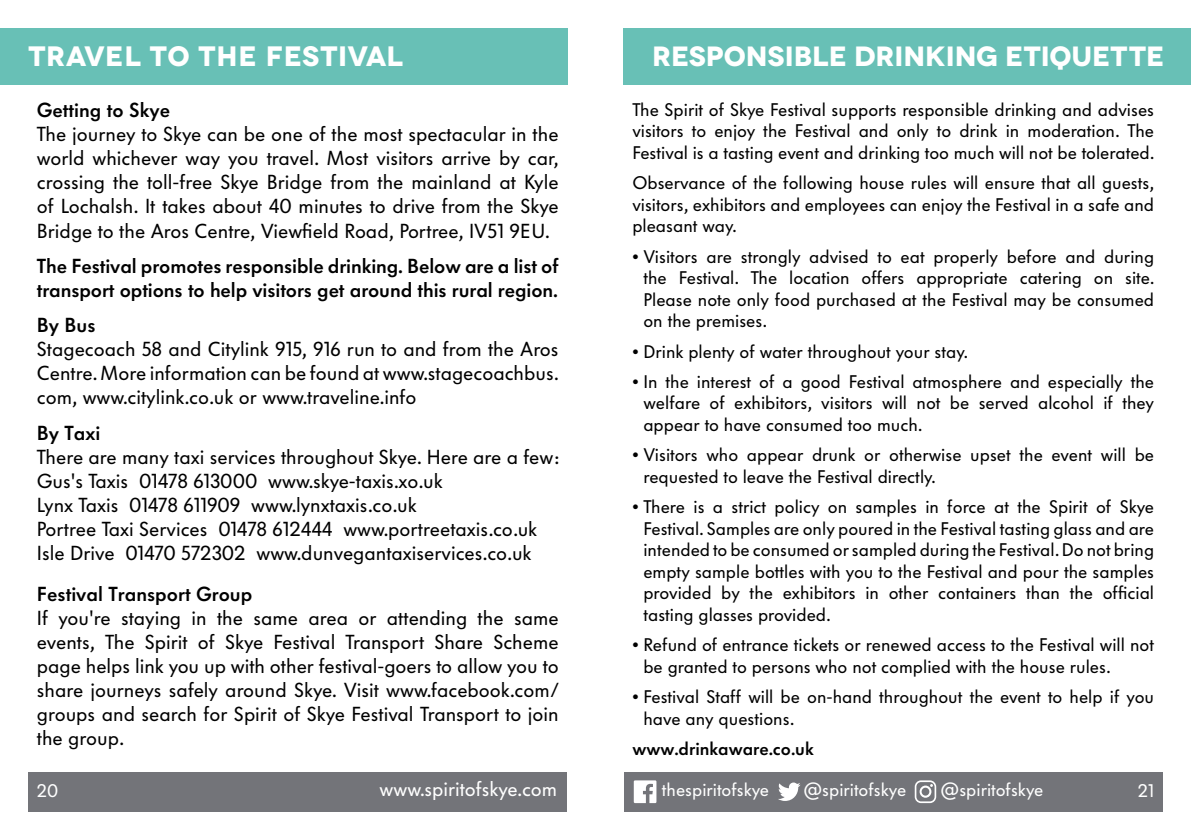
<style>
.page{position:relative;width:1191px;height:840px;background:#fff}
.page>*{position:absolute;margin:0;border:0;box-sizing:border-box;transform-origin:0 0}
.t1{font:700 28px "Novecentowide";letter-spacing:.03em;color:#fff}
.t2{font:700 27.8px "Novecentowide";color:#fff}
.t3{font:20px/24px "VW Headline";color:#000;text-align:justify}
.t4{font:600 20px/24px "VW Headline";letter-spacing:-.005em;color:#000}
.t5{font:20px "VW Headline";color:#fff}
.t6{font:18px/21.6px "VW Headline";color:#000;text-align:justify}
.t7{font:18px "VW Headline";color:#fff}
.t8{font:600 18px "VW Headline";color:#000}
</style>
<div class="page">
<div style="left:624px;top:771px;width:538px;height:40px;background:#737479"></div>
<div style="left:28px;top:771px;width:539px;height:40px;background:#737479"></div>
<svg style="left:634px;top:780px;width:22px;height:22px"></svg>
<svg style="left:778px;top:782px;width:22px;height:18px"></svg>
<svg style="left:914px;top:780px;width:22px;height:22px"></svg>
<div style="left:624px;top:28px;width:567px;height:57px;background:#68c0b6"></div>
<div style="left:0;top:28px;width:567px;height:57px;background:#68c0b6"></div>
<h1 class="t1" style="left:28px;top:39px;width:376px">TRAVEL TO THE FESTIVAL</h1>
<h2 class="t2" style="left:652px;top:39px;width:514px">RESPONSIBLE DRINKING ETIQUETTE</h2>
<p class="t4" style="left:37px;top:98px;width:135px">Getting to Skye</p>
<p class="t3" style="left:37px;top:123px;width:523px">The journey to Skye can be one of the most spectacular in the world whichever way you travel. Most visitors arrive by car, crossing the toll-free Skye Bridge from the mainland at Kyle of Lochalsh. It takes about 40 minutes to drive from the Skye Bridge to the Aros Centre, Viewfield Road, Portree, IV51 9EU.</p>
<p class="t4" style="left:37px;top:254px;width:523px">The Festival promotes responsible drinking. Below are a list of transport options to help visitors get around this rural region.</p>
<p class="t4" style="left:37px;top:313px;width:60px">By Bus</p>
<p class="t3" style="left:37px;top:337px;width:523px">Stagecoach 58 and Citylink 915, 916 run to and from the Aros Centre. More information can be found at www.stagecoachbus. com, www.citylink.co.uk or www.traveline.info</p>
<p class="t4" style="left:37px;top:420px;width:65px">By Taxi</p>
<p class="t3" style="left:37px;top:445px;width:523px;text-align:left">There are many taxi services throughout Skye. Here are a few:<br>Gus's Taxis 01478 613000 www.skye-taxis.xo.uk<br>Lynx Taxis 01478 611909 www.lynxtaxis.co.uk<br>Portree Taxi Services 01478 612444 www.portreetaxis.co.uk Isle Drive 01470 572302 www.dunvegantaxiservices.co.uk</p>
<p class="t4" style="left:37px;top:581px;width:217px">Festival Transport Group</p>
<p class="t3" style="left:37px;top:606px;width:523px">If you're staying in the same area or attending the same events, The Spirit of Skye Festival Transport Share Scheme page helps link you up with other festival-goers to allow you to share journeys safely around Skye. Visit www.facebook.com/ groups and search for Spirit of Skye Festival Transport to join the group.</p>
<p class="t6" style="left:632px;top:99px;width:523px">The Spirit of Skye Festival supports responsible drinking and advises visitors to enjoy the Festival and only to drink in moderation. The Festival is a tasting event and drinking too much will not be tolerated.</p>
<p class="t6" style="left:632px;top:172px;width:523px">Observance of the following house rules will ensure that all guests, visitors, exhibitors and employees can enjoy the Festival in a safe and pleasant way.</p>
<p class="t6" style="left:643px;top:245px;width:512px;text-indent:-11px">• Visitors are strongly advised to eat properly before and during the Festival. The location offers appropriate catering on site.<br>Please note only food purchased at the Festival may be consumed on the premises.</p>
<p class="t6" style="left:632px;top:340px;width:337px">• Drink plenty of water throughout your stay.</p>
<p class="t6" style="left:643px;top:370px;width:512px;text-indent:-11px">• In the interest of a good Festival atmosphere and especially the welfare of exhibitors, visitors will not be served alcohol if they appear to have consumed too much.</p>
<p class="t6" style="left:643px;top:444px;width:512px;text-indent:-11px">• Visitors who appear drunk or otherwise upset the event will be requested to leave the Festival directly.</p>
<p class="t6" style="left:643px;top:495px;width:512px;text-indent:-11px">• There is a strict policy on samples in force at the Spirit of Skye Festival. Samples are only poured in the Festival tasting glass and are intended to be consumed or sampled during the Festival. Do not bring empty sample bottles with you to the Festival and pour the samples provided by the exhibitors in other containers than the official tasting glasses provided.</p>
<p class="t6" style="left:643px;top:634px;width:512px;text-indent:-11px">• Refund of entrance tickets or renewed access to the Festival will not be granted to persons who not complied with the house rules.</p>
<p class="t6" style="left:643px;top:685px;width:512px;text-indent:-11px">• Festival Staff will be on-hand throughout the event to help if you have any questions.</p>
<p class="t8" style="left:632px;top:737px;width:183px">www.drinkaware.co.uk</p>
<p class="t7" style="left:37px;top:780px;width:23px">20</p>
<p class="t5" style="left:379px;top:777px;width:179px">www.spiritofskye.com</p>
<p class="t7" style="left:662px;top:778px;width:109px">thespiritofskye</p>
<p class="t7" style="left:803px;top:778px;width:104px">@spiritofskye</p>
<p class="t7" style="left:940px;top:778px;width:104px">@spiritofskye</p>
<p class="t7" style="left:1137px;top:780px;width:18px">21</p>
</div>
